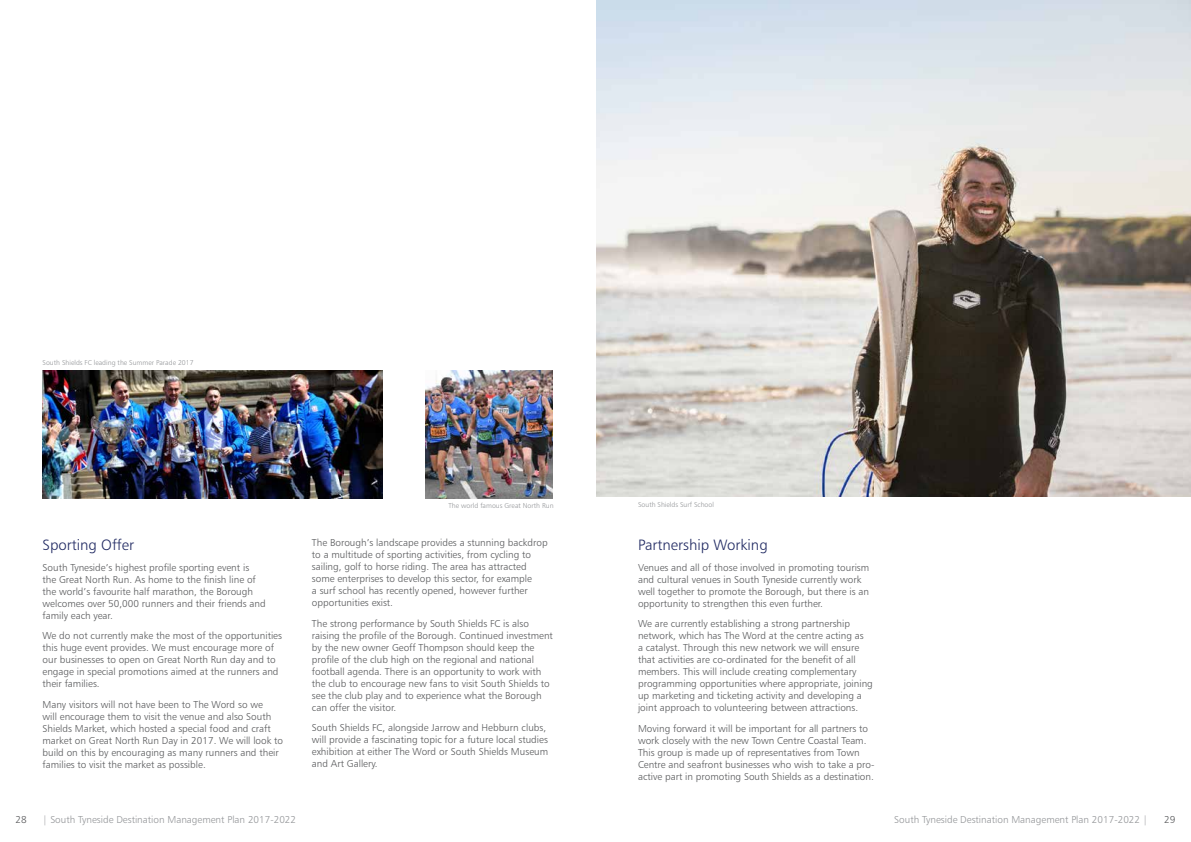
<style>
.page{position:relative;width:1191px;height:842px;background:#fff}
.page>*{position:absolute;margin:0;border:0;box-sizing:border-box;transform-origin:0 0}
.t1{font:15px "Humanist 777 BT Light B";color:#232c64}
.t2{font:10px/12px "Humanist 777 BT Light B";color:#58595b}
.t3{font:10px "Humanist 777 BT Light B";color:#939598}
.t4{font:7px "Humanist 777 BT Light B";color:#939598}
</style>
<div class="page">
<img style="left:43px;top:371px;width:340px;height:127px">
<img style="left:425px;top:371px;width:128px;height:127px">
<img style="left:596px;top:0;width:595px;height:496px">
<p class="t4" style="left:43px;top:358px;width:153px">South Shields FC leading the Summer Parade 2017</p>
<h1 class="t1" style="left:43px;top:536px;width:93px">Sporting Offer</h1>
<p class="t2" style="left:43px;top:561px;width:225px">South Tyneside’s highest profile sporting event is<br>the Great North Run. As home to the finish line of the world’s favourite half marathon, the Borough welcomes over 50,000 runners and their friends and family each year.</p>
<p class="t2" style="left:43px;top:629px;width:241px">We do not currently make the most of the opportunities this huge event provides. We must encourage more of our businesses to open on Great North Run day and to engage in special promotions aimed at the runners and their families.</p>
<p class="t2" style="left:43px;top:698px;width:242px">Many visitors will not have been to The Word so we<br>will encourage them to visit the venue and also South Shields Market, which hosted a special food and craft market on Great North Run Day in 2017. We will look to build on this by encouraging as many runners and their families to visit the market as possible.</p>
<p class="t4" style="left:448px;top:501px;width:107px">The world famous Great North Run</p>
<p class="t4" style="left:638px;top:500px;width:77px">South Shields Surf School</p>
<p class="t2" style="left:312px;top:537px;width:237px">The Borough’s landscape provides a stunning backdrop to a multitude of sporting activities, from cycling to sailing, golf to horse riding. The area has attracted some enterprises to develop this sector, for example<br>a surf school has recently opened, however further opportunities exist.</p>
<p class="t2" style="left:312px;top:617px;width:242px">The strong performance by South Shields FC is also raising the profile of the Borough. Continued investment by the new owner Geoff Thompson should keep the profile of the club high on the regional and national football agenda. There is an opportunity to work with the club to encourage new fans to visit South Shields to see the club play and to experience what the Borough can offer the visitor.</p>
<p class="t2" style="left:312px;top:722px;width:238px">South Shields FC, alongside Jarrow and Hebburn clubs, will provide a fascinating topic for a future local studies exhibition at either The Word or South Shields Museum and Art Gallery.</p>
<h1 class="t1" style="left:638px;top:536px;width:131px">Partnership Working</h1>
<p class="t2" style="left:638px;top:561px;width:233px">Venues and all of those involved in promoting tourism and cultural venues in South Tyneside currently work well together to promote the Borough, but there is an opportunity to strengthen this even further.</p>
<p class="t2" style="left:638px;top:617px;width:236px">We are currently establishing a strong partnership network, which has The Word at the centre acting as<br>a catalyst. Through this new network we will ensure that activities are co-ordinated for the benefit of all members. This will include creating complementary programming opportunities where appropriate, joining up marketing and ticketing activity and developing a joint approach to volunteering between attractions.</p>
<p class="t2" style="left:638px;top:722px;width:238px">Moving forward it will be important for all partners to work closely with the new Town Centre Coastal Team.<br>This group is made up of representatives from Town Centre and seafront businesses who wish to take a pro&shy;active part in promoting South Shields as a destination.</p>
<p class="t2" style="left:16px;top:813px;width:13px">28</p>
<p class="t3" style="left:43px;top:813px;width:255px">| South Tyneside Destination Management Plan 2017-2022</p>
<p class="t3" style="left:894px;top:813px;width:255px">South Tyneside Destination Management Plan 2017-2022 |</p>
<p class="t2" style="left:1164px;top:813px;width:13px">29</p>
</div>
